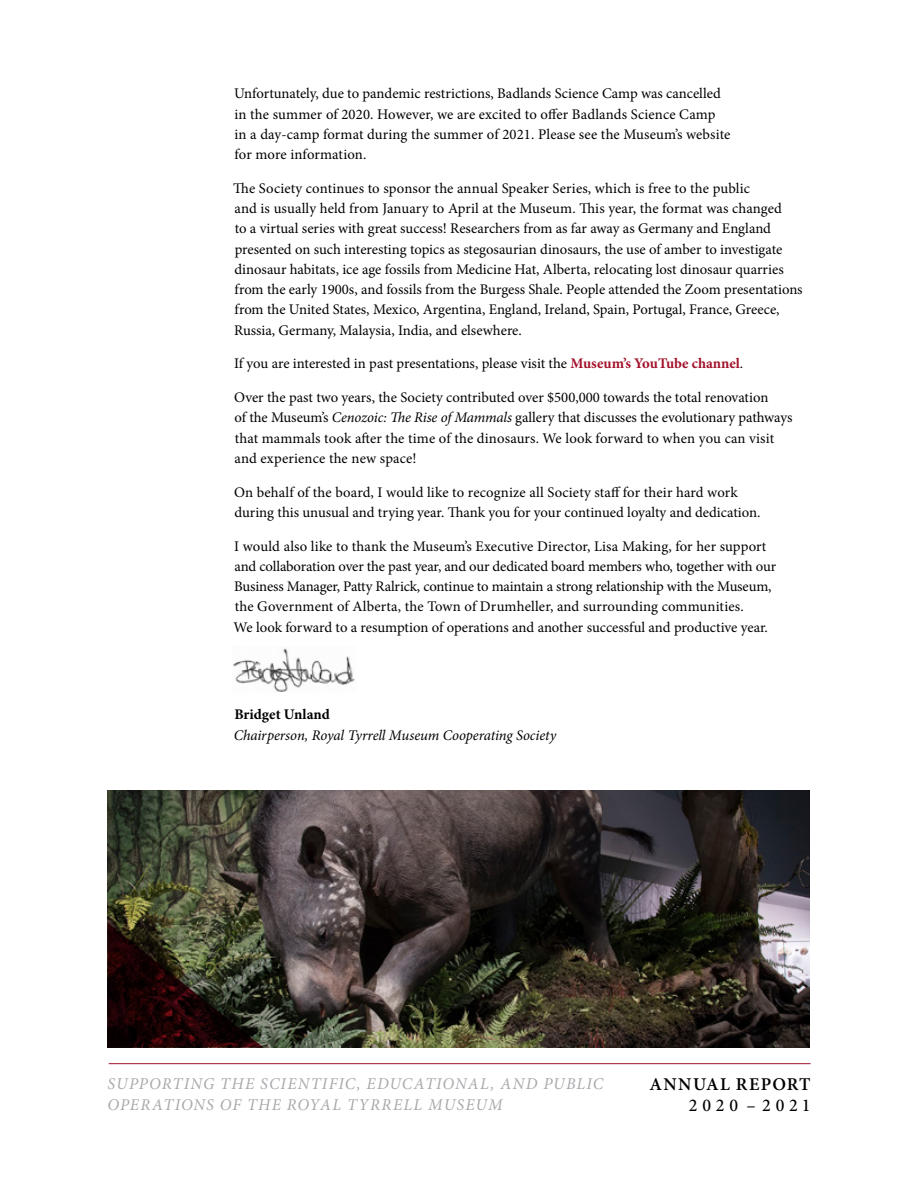
<style>
.page{position:relative;width:918px;height:1188px;background:#fff}
.page>*{position:absolute;margin:0;border:0;box-sizing:border-box;transform-origin:0 0}
.t1{font:600 18px "Minion Pro";letter-spacing:.07em;color:#000}
.t2{font:500 18px "Minion Pro";letter-spacing:.265em;color:#000}
.t3{font:italic 16.5px/21px "Minion Pro";letter-spacing:.07em;color:#a7a9ac}
.t4{font:14.7px/20.2px "Minion Pro";color:#000}
.t5{font:italic 14.7px "Minion Pro";letter-spacing:-.005em;color:#000}
.t6{font:700 14.7px "Minion Pro";color:#000}
.s1{font-weight:700;color:#a2112a}
.s2{font-style:italic}
</style>
<div class="page">
<hr style="left:109px;top:1063px;width:702px;height:1px;background:#a2112a">
<img style="left:107px;top:791px;width:703px;height:257px">
<svg style="left:107px;top:923px;width:156px;height:125px;background:#2e241a"></svg>
<img style="left:233px;top:648px;width:122px;height:44px">
<p class="t4" style="left:234px;top:84px;width:498px">Unfortunately, due to pandemic restrictions, Badlands Science Camp was cancelled in the summer of 2020. However, we are excited to offer Badlands Science Camp in a day-camp format during the summer of 2021. Please see the Museum’s website for more information.</p>
<p class="t4" style="left:233px;top:178px;width:571px">The Society continues to sponsor the annual Speaker Series, which is free to the public<br>and is usually held from January to April at the Museum. This year, the format was changed<br>to a virtual series with great success! Researchers from as far away as Germany and England presented on such interesting topics as stegosaurian dinosaurs, the use of amber to investigate dinosaur habitats, ice age fossils from Medicine Hat, Alberta, relocating lost dinosaur quarries from the early 1900s, and fossils from the Burgess Shale. People attended the Zoom presentations from the United States, Mexico, Argentina, England, Ireland, Spain, Portugal, France, Greece, Russia, Germany, Malaysia, India, and elsewhere.</p>
<p class="t4" style="left:234px;top:354px;width:511px">If you are interested in past presentations, please visit the <span class="s1">Museum’s YouTube channel</span>.</p>
<p class="t4" style="left:234px;top:387px;width:560px">Over the past two years, the Society contributed over $500,000 towards the total renovation<br>of the Museum’s <span class="s2">Cenozoic: The Rise of Mammals</span> gallery that discusses the evolutionary pathways that mammals took after the time of the dinosaurs. We look forward to when you can visit and experience the new space!</p>
<p class="t4" style="left:234px;top:482px;width:528px">On behalf of the board, I would like to recognize all Society staff for their hard work during this unusual and trying year. Thank you for your continued loyalty and dedication.</p>
<p class="t4" style="left:234px;top:536px;width:544px">I would also like to thank the Museum’s Executive Director, Lisa Making, for her support and collaboration over the past year, and our dedicated board members who, together with our Business Manager, Patty Ralrick, continue to maintain a strong relationship with the Museum, the Government of Alberta, the Town of Drumheller, and surrounding communities.<br>We look forward to a resumption of operations and another successful and productive year.</p>
<p class="t6" style="left:234px;top:704px;width:97px">Bridget Unland</p>
<p class="t5" style="left:234px;top:725px;width:324px">Chairperson, Royal Tyrrell Museum Cooperating Society</p>
<p class="t3" style="left:108px;top:1073px;width:497px">SUPPORTING THE SCIENTIFIC, EDUCATIONAL, AND PUBLIC<br>OPERATIONS OF THE ROYAL TYRRELL MUSEUM</p>
<p class="t1" style="left:649px;top:1072px;width:163px">ANNUAL REPORT</p>
<p class="t2" style="left:689px;top:1094px;width:123px">2020 – 2021</p>
</div>
